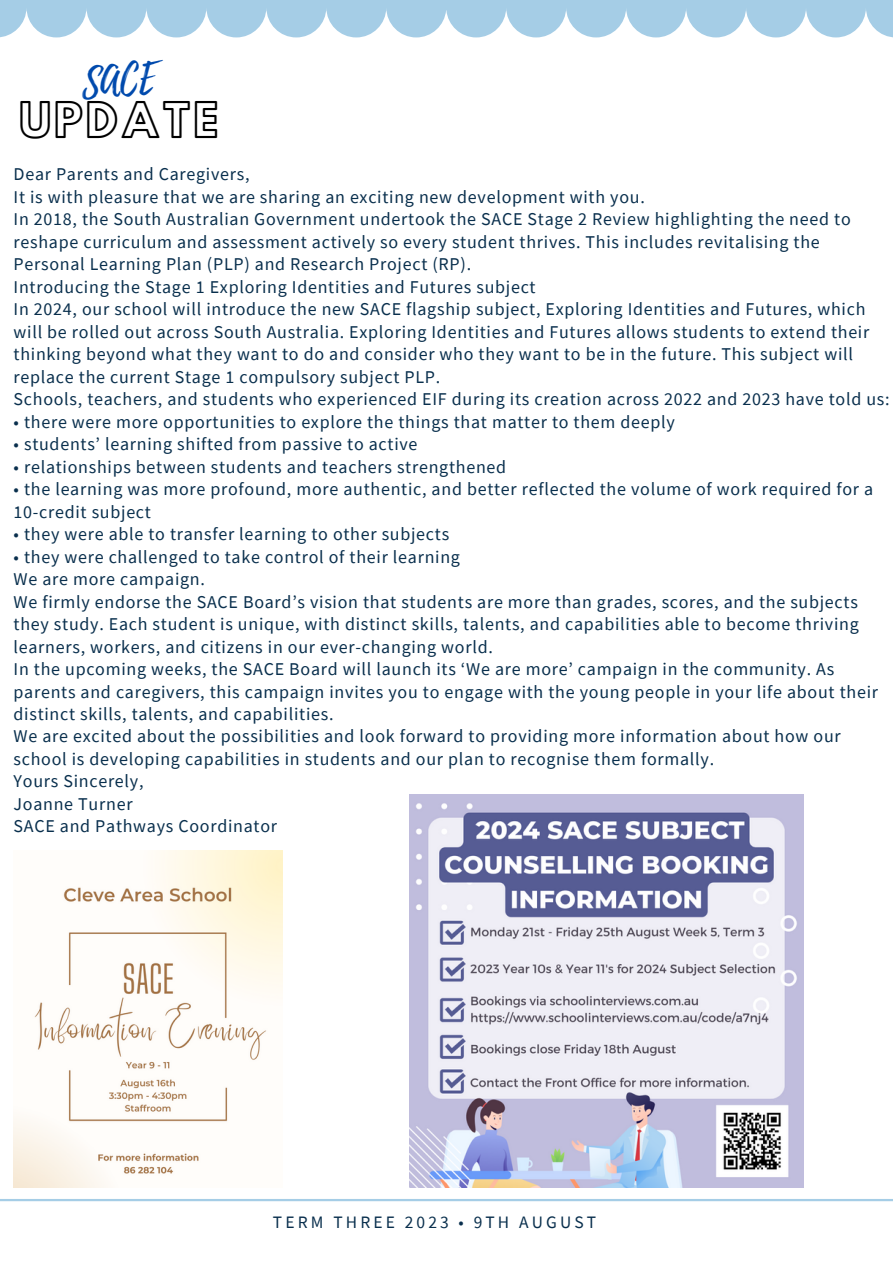
<style>
.page{position:relative;width:893px;height:1264px;background:#fff}
.page>*{position:absolute;margin:0;border:0;box-sizing:border-box;transform-origin:0 0}
.t1{font:42.3px "Hussar Ekologiczne 1";letter-spacing:.06em;color:#000}
.t2{font:37.65px "Playlist Script";color:#004aad}
.t3{font:18px/22.5px "Source Sans Pro";letter-spacing:.04em;color:#092f4d}
.t4{font:17.4px "Source Sans Pro";letter-spacing:.18em;color:#092f4d}
</style>
<div class="page">
<svg style="left:0;top:0;width:892px;height:37px;fill:#a5cde6"></svg>
<hr style="left:0;top:1198px;width:892px;height:3px;background:#a5cde6">
<img style="left:14px;top:850px;width:269px;height:337px">
<img style="left:410px;top:794px;width:393px;height:393px">
<p class="t2" style="left:79px;top:57px;width:76px;rotate:-5deg">SACE</p>
<p class="t1" style="left:19px;top:103px;width:201px">UPDATE</p>
<p class="t3" style="left:14px;top:162px;width:237px">Dear Parents and Caregivers,</p>
<p class="t3" style="left:14px;top:185px;width:632px">It is with pleasure that we are sharing an exciting new development with you.</p>
<p class="t3" style="left:14px;top:207px;width:838px">In 2018, the South Australian Government undertook the SACE Stage 2 Review highlighting the need to reshape curriculum and assessment actively so every student thrives. This includes revitalising the<br>Personal Learning Plan (PLP) and Research Project (RP).</p>
<p class="t3" style="left:14px;top:275px;width:523px">Introducing the Stage 1 Exploring Identities and Futures subject</p>
<p class="t3" style="left:14px;top:297px;width:857px">In 2024, our school will introduce the new SACE flagship subject, Exploring Identities and Futures, which will be rolled out across South Australia. Exploring Identities and Futures allows students to extend their thinking beyond what they want to do and consider who they want to be in the future. This subject will replace the current Stage 1 compulsory subject PLP.</p>
<p class="t3" style="left:14px;top:387px;width:877px">Schools, teachers, and students who experienced EIF during its creation across 2022 and 2023 have told us:</p>
<p class="t3" style="left:14px;top:410px;width:662px">• there were more opportunities to explore the things that matter to them deeply</p>
<p class="t3" style="left:14px;top:432px;width:405px">• students’ learning shifted from passive to active</p>
<p class="t3" style="left:14px;top:455px;width:494px">• relationships between students and teachers strengthened</p>
<p class="t3" style="left:14px;top:477px;width:861px">• the learning was more profound, more authentic, and better reflected the volume of work required for a<br>10-credit subject</p>
<p class="t3" style="left:14px;top:522px;width:437px">• they were able to transfer learning to other subjects</p>
<p class="t3" style="left:14px;top:545px;width:448px">• they were challenged to take control of their learning</p>
<p class="t3" style="left:14px;top:567px;width:193px">We are more campaign.</p>
<p class="t3" style="left:14px;top:590px;width:846px;text-align:justify">We firmly endorse the SACE Board’s vision that students are more than grades, scores, and the subjects they study. Each student is unique, with distinct skills, talents, and capabilities able to become thriving learners, workers, and citizens in our ever-changing world.</p>
<p class="t3" style="left:14px;top:657px;width:865px">In the upcoming weeks, the SACE Board will launch its ‘We are more’ campaign in the community. As parents and caregivers, this campaign invites you to engage with the young people in your life about their distinct skills, talents, and capabilities.</p>
<p class="t3" style="left:14px;top:724px;width:828px">We are excited about the possibilities and look forward to providing more information about how our school is developing capabilities in students and our plan to recognise them formally.</p>
<p class="t3" style="left:14px;top:769px;width:131px">Yours Sincerely,</p>
<p class="t3" style="left:14px;top:792px;width:120px">Joanne Turner</p>
<p class="t3" style="left:14px;top:814px;width:265px">SACE and Pathways Coordinator</p>
<p class="t4" style="left:273px;top:1211px;width:325px">TERM THREE 2023 • 9TH AUGUST</p>
</div>
